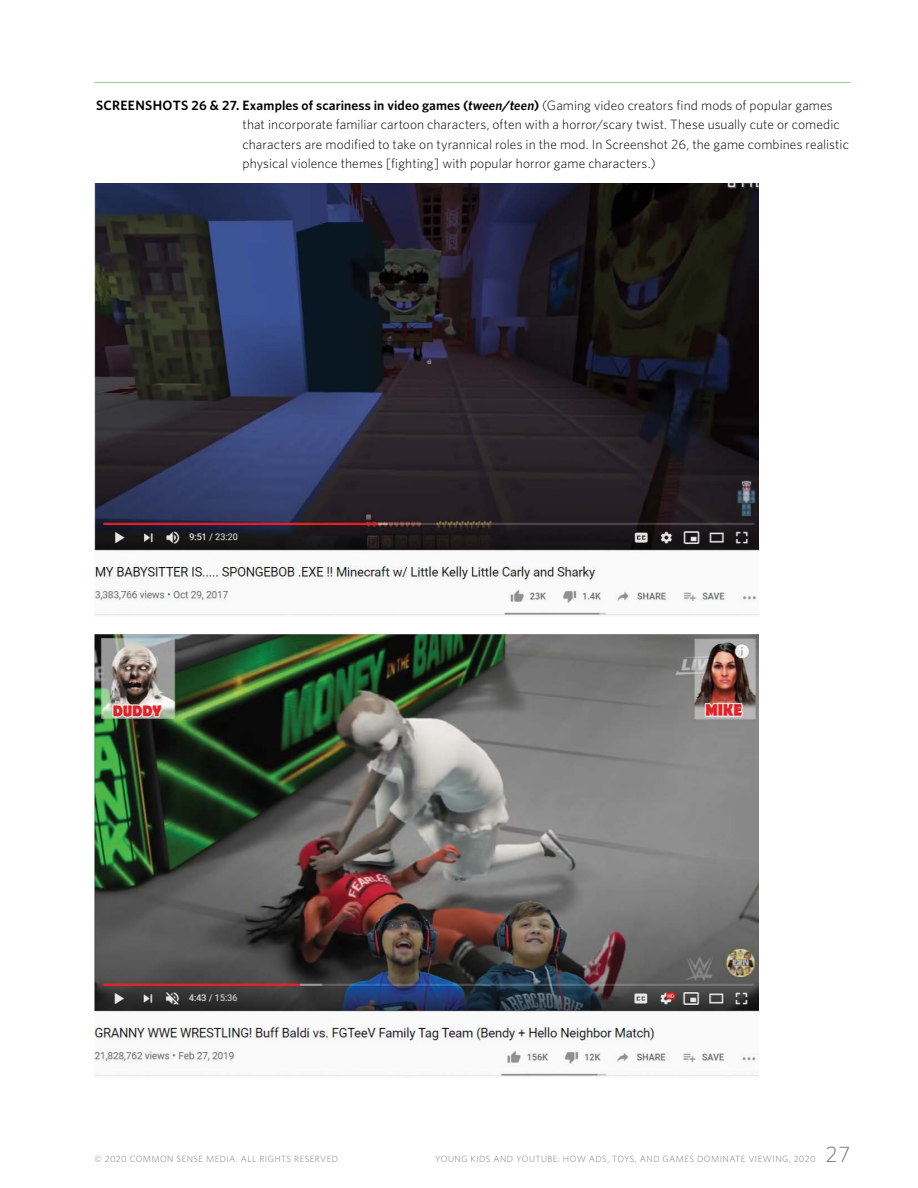
<style>
.page{position:relative;width:918px;height:1188px;background:#fff}
.page>*{position:absolute;margin:0;border:0;box-sizing:border-box;transform-origin:0 0}
.t1{font:300 22.5px "Whitney";color:#767a7a}
.t2{font:300 13.5px/19.5px "Whitney";letter-spacing:.005em;color:#000}
.t3{font:300 9px "Whitney";letter-spacing:.05em;color:#767a7a}
.s1{font-weight:600}
.s2{font-weight:600;font-style:italic}
</style>
<div class="page">
<hr style="left:94px;top:82px;width:756px;height:1px;background:#9fc897">
<img style="left:94px;top:183px;width:665px;height:432px">
<img style="left:94px;top:635px;width:665px;height:442px">
<p class="t2" style="left:243px;top:95px;width:608px;text-indent:-147px"><span class="s1">SCREENSHOTS 26 &amp; 27. Examples of scariness in video games (</span><span class="s2">tween/teen</span><span class="s1">)</span> (Gaming video creators find mods of popular games that incorporate familiar cartoon characters, often with a horror/scary twist. These usually cute or comedic characters are modified to take on tyrannical roles in the mod. In Screenshot 26, the game combines realistic physical violence themes [fighting] with popular horror game characters.)</p>
<p class="t3" style="left:94px;top:1153px;width:247px">© 2020 COMMON SENSE MEDIA. ALL RIGHTS RESERVED.</p>
<p class="t3" style="left:435px;top:1153px;width:382px">YOUNG KIDS AND YOUTUBE: HOW ADS, TOYS, AND GAMES DOMINATE VIEWING, 2020</p>
<h1 class="t1" style="left:826px;top:1141px;width:26px">27</h1>
</div>
